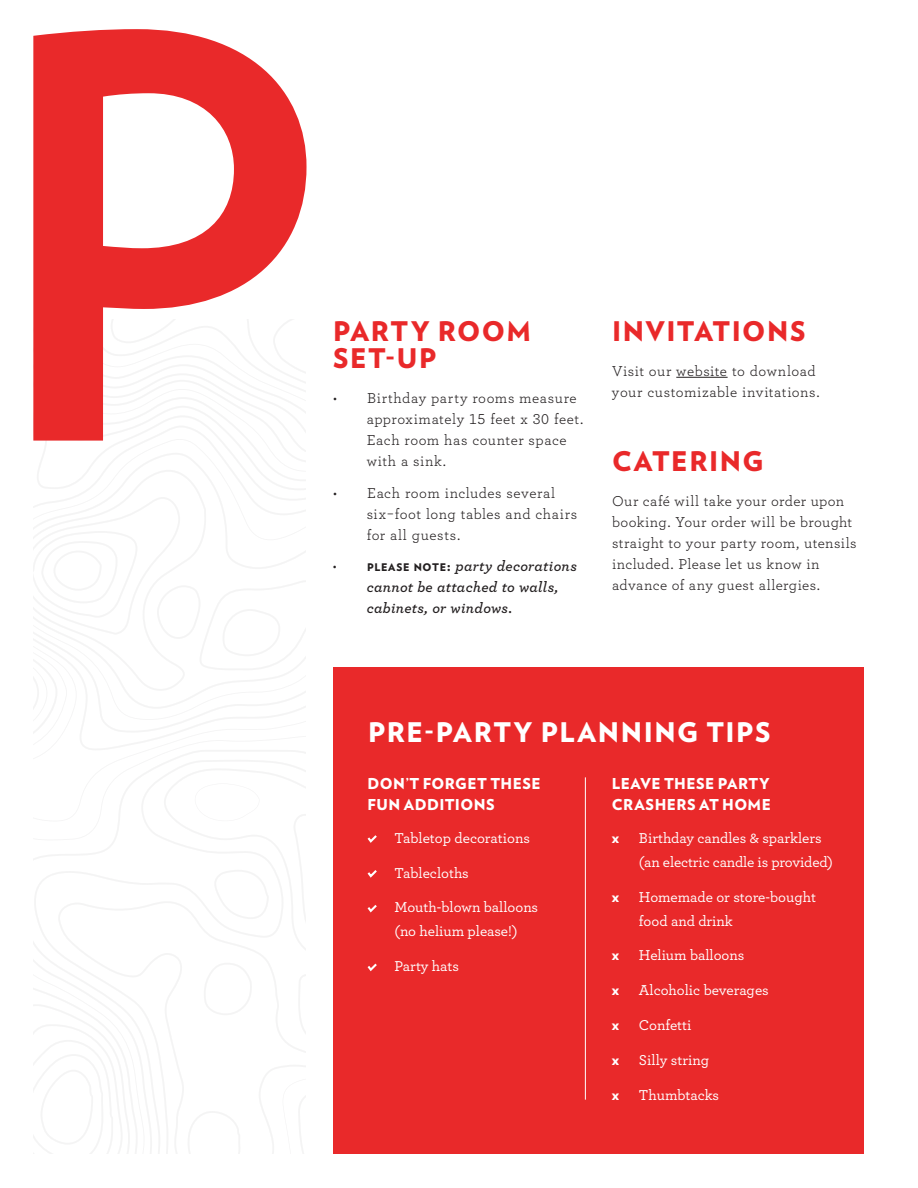
<style>
.page{position:relative;width:918px;height:1188px;background:#fff}
.page>*{position:absolute;margin:0;border:0;box-sizing:border-box;transform-origin:0 0}
.t1{font:700 557.55px "Verlag";color:#e9292a}
.t2{font:900 27px/27px "Verlag";letter-spacing:.055em;color:#e9292a}
.t3{font:900 27px "Verlag";letter-spacing:.055em;color:#fff}
.t4{font:15px/21px "Archer";letter-spacing:.03em;color:#231f20}
.t5{font:500 15px/24px "Archer";color:#fff}
.t6{font:italic 600 15px/21px "Archer";letter-spacing:.015em;color:#231f20}
.t7{font:900 15px/21px "Verlag";letter-spacing:.03em;color:#fff}
.s1{font-weight:400;font-style:normal}
.s2{font-family:"Verlag";font-weight:900;font-style:normal;font-size:10.5px}
.s3{font-family:"Verlag";font-weight:900;font-style:normal}
</style>
<div class="page">
<div style="left:333px;top:668px;width:531px;height:486px;background:#e9292a"></div>
<svg style="left:33px;top:320px;width:272px;height:833px"></svg>
<svg style="left:367px;top:835px;width:10px;height:8px"></svg>
<svg style="left:367px;top:870px;width:10px;height:8px"></svg>
<svg style="left:367px;top:905px;width:10px;height:8px"></svg>
<svg style="left:367px;top:963px;width:10px;height:9px"></svg>
<hr style="left:585px;top:777px;width:1px;height:323px;background:#fff">
<hr style="left:676px;top:377px;width:52px;height:1px;background:#231f20">
<h1 class="t1" style="left:-11px;top:-199px;width:335px">P</h1>
<h2 class="t2" style="left:333px;top:317px;width:199px">PARTY ROOM<br>SET-UP</h2>
<p class="t4" style="left:367px;top:387px;width:219px;text-indent:-34px">• Birthday party rooms measure approximately 15 feet x 30 feet.<br>Each room has counter space with a sink.</p>
<p class="t4" style="left:367px;top:481px;width:212px;text-indent:-34px">• Each room includes several six-foot long tables and chairs for all guests.</p>
<p class="t6" style="left:367px;top:555px;width:212px;text-indent:-34px"><span class="s1">•</span> <span class="s2">PLEASE NOTE</span><span class="s3">:</span> party decorations cannot be attached to walls, cabinets, or windows.</p>
<h2 class="t2" style="left:612px;top:317px;width:195px">INVITATIONS</h2>
<p class="t4" style="left:612px;top:360px;width:210px">Visit our website to download your customizable invitations.</p>
<h2 class="t2" style="left:612px;top:446px;width:153px">CATERING</h2>
<p class="t4" style="left:612px;top:489px;width:246px">Our café will take your order upon booking. Your order will be brought straight to your party room, utensils included. Please let us know in</p>
<p class="t4" style="left:612px;top:573px;width:210px">advance of any guest allergies.</p>
<h2 class="t3" style="left:368px;top:710px;width:404px">PRE-PARTY PLANNING TIPS</h2>
<p class="t7" style="left:368px;top:773px;width:175px">DON’T FORGET THESE<br>FUN ADDITIONS</p>
<p class="t5" style="left:395px;top:825px;width:137px">Tabletop decorations</p>
<p class="t5" style="left:395px;top:860px;width:76px">Tablecloths</p>
<p class="t5" style="left:395px;top:895px;width:145px">Mouth-blown balloons (no helium please!)</p>
<p class="t5" style="left:395px;top:954px;width:66px">Party hats</p>
<p class="t7" style="left:612px;top:773px;width:161px">LEAVE THESE PARTY<br>CRASHERS AT HOME</p>
<p class="t7" style="left:612px;top:826px;width:9px">x</p>
<p class="t5" style="left:639px;top:825px;width:196px">Birthday candles &amp; sparklers (an electric candle is provided)</p>
<p class="t7" style="left:612px;top:885px;width:9px">x</p>
<p class="t5" style="left:639px;top:884px;width:179px">Homemade or store-bought food and drink</p>
<p class="t7" style="left:612px;top:944px;width:9px">x</p>
<p class="t5" style="left:639px;top:943px;width:107px">Helium balloons</p>
<p class="t7" style="left:612px;top:979px;width:9px">x</p>
<p class="t5" style="left:639px;top:978px;width:131px">Alcoholic beverages</p>
<p class="t7" style="left:612px;top:1013px;width:9px">x</p>
<p class="t5" style="left:639px;top:1012px;width:54px">Confetti</p>
<p class="t7" style="left:612px;top:1048px;width:9px">x</p>
<p class="t5" style="left:639px;top:1047px;width:72px">Silly string</p>
<p class="t7" style="left:612px;top:1083px;width:9px">x</p>
<p class="t5" style="left:639px;top:1082px;width:82px">Thumbtacks</p>
</div>
